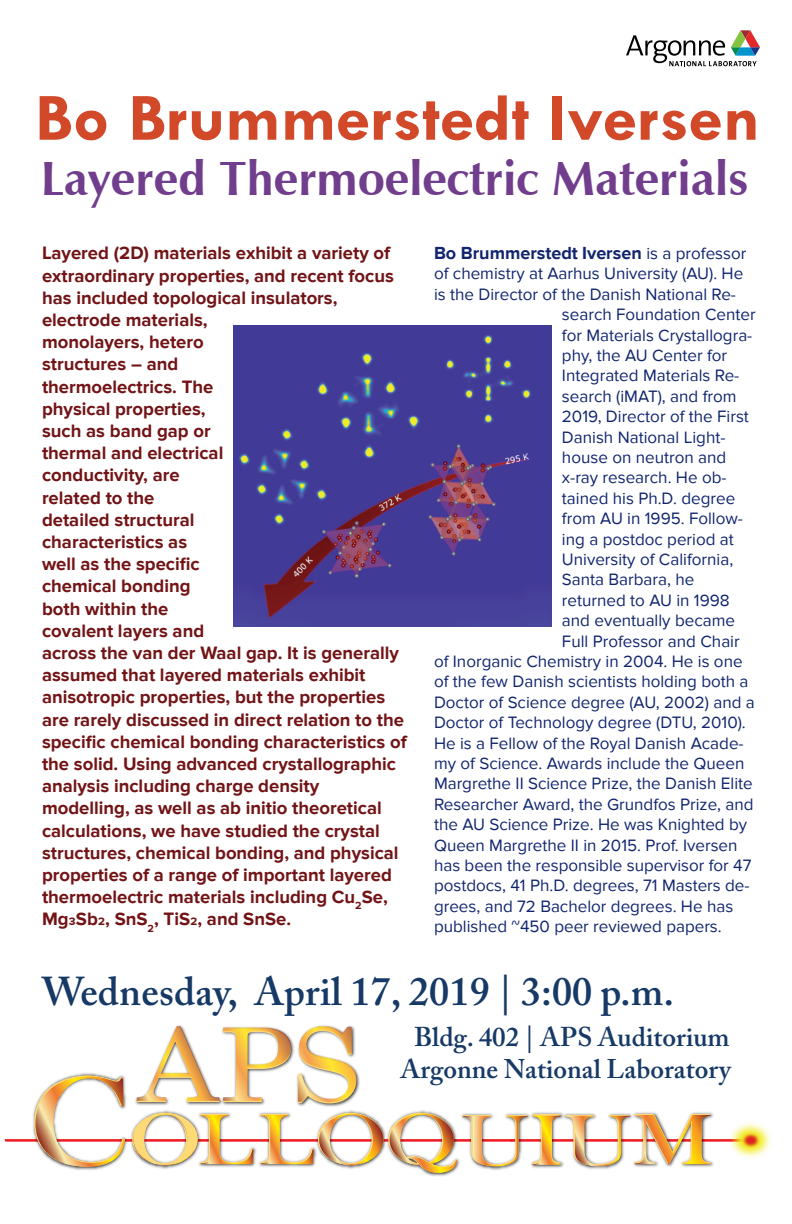
<style>
.page{position:relative;width:792px;height:1224px;background:#fff}
.page>*{position:absolute;margin:0;border:0;box-sizing:border-box;transform-origin:0 0}
.t1{font:700 68px "Tw Cen";color:#d2492a}
.t2{font:700 48px "Zapf Humanist 601 BT";color:#713d8d}
.t3{font:600 40px "Adobe Caslon Pro";letter-spacing:.005em;color:#163966}
.t4{font:600 27px "Adobe Caslon Pro";color:#163966}
.t5{font:600 26.9px "Adobe Caslon Pro";color:#163966}
.t6{font:700 18.5px/22.2px "Proxima Nova";color:#721416}
.t7{font:700 18px "Proxima Nova";color:#10256e}
.t8{font:17px "Proxima Nova";color:#10256e}
.s1{font-weight:400;font-size:17px}
</style>
<div class="page">
<img style="left:755px;top:1123px;width:16px;height:35px">
<svg style="left:4px;top:1026px;width:751px;height:147px"></svg>
<svg style="left:626px;top:30px;width:134px;height:36px"></svg>
<img style="left:233px;top:325px;width:319px;height:302px">
<h1 class="t1" style="left:35px;top:77px;width:726px">Bo Brummerstedt Iversen</h1>
<h2 class="t2" style="left:41px;top:149px;width:710px">Layered Thermoelectric Materials</h2>
<p class="t6" style="left:42px;top:242px;width:366px">Layered (2D) materials exhibit a variety of extraordinary properties, and recent focus has included topological insulators, electrode materials,<br>monolayers, hetero<br>structures – and<br>thermoelectrics. The<br>physical properties,<br>such as band gap or<br>thermal and electrical<br>conductivity, are<br>related to the<br>detailed structural<br>characteristics as<br>well as the specific<br>chemical bonding<br>both within the<br>covalent layers and<br>across the van der Waal gap. It is generally assumed that layered materials exhibit anisotropic properties, but the properties are rarely discussed in direct relation to the specific chemical bonding characteristics of the solid. Using advanced crystallographic analysis including charge density modelling, as well as ab initio theoretical calculations, we have studied the crystal structures, chemical bonding, and physical properties of a range of important layered thermoelectric materials including Cu<sub>2</sub>Se,<br>Mg3Sb2, SnS<sub>2</sub>, TiS2, and SnSe.</p>
<p class="t7" style="left:434px;top:243px;width:314px">Bo Brummerstedt Iversen <span class="s1">is a professor</span></p>
<p class="t8" style="left:434px;top:264px;width:311px">of chemistry at Aarhus University (AU). He</p>
<p class="t8" style="left:434px;top:284px;width:304px">is the Director of the Danish National Re-</p>
<p class="t8" style="left:562px;top:305px;width:195px">search Foundation Center</p>
<p class="t8" style="left:562px;top:325px;width:192px">for Materials Crystallogra-</p>
<p class="t8" style="left:562px;top:346px;width:167px">phy, the AU Center for</p>
<p class="t8" style="left:562px;top:366px;width:179px">Integrated Materials Re-</p>
<p class="t8" style="left:562px;top:386px;width:176px">search (iMAT), and from</p>
<p class="t8" style="left:562px;top:407px;width:188px">2019, Director of the First</p>
<p class="t8" style="left:562px;top:427px;width:165px">Danish National Light-</p>
<p class="t8" style="left:562px;top:448px;width:166px">house on neutron and</p>
<p class="t8" style="left:562px;top:468px;width:166px">x-ray research. He ob-</p>
<p class="t8" style="left:562px;top:488px;width:175px">tained his Ph.D. degree</p>
<p class="t8" style="left:562px;top:509px;width:183px">from AU in 1995. Follow-</p>
<p class="t8" style="left:562px;top:529px;width:173px">ing a postdoc period at</p>
<p class="t8" style="left:562px;top:550px;width:173px">University of California,</p>
<p class="t8" style="left:562px;top:570px;width:134px">Santa Barbara, he</p>
<p class="t8" style="left:562px;top:590px;width:169px">returned to AU in 1998</p>
<p class="t8" style="left:562px;top:611px;width:175px">and eventually became</p>
<p class="t8" style="left:562px;top:631px;width:179px">Full Professor and Chair</p>
<p class="t8" style="left:434px;top:652px;width:310px">of Inorganic Chemistry in 2004. He is one</p>
<p class="t8" style="left:434px;top:672px;width:316px">of the few Danish scientists holding both a</p>
<p class="t8" style="left:434px;top:692px;width:322px">Doctor of Science degree (AU, 2002) and a</p>
<p class="t8" style="left:434px;top:713px;width:313px">Doctor of Technology degree (DTU, 2010).</p>
<p class="t8" style="left:434px;top:733px;width:311px">He is a Fellow of the Royal Danish Acade-</p>
<p class="t8" style="left:434px;top:754px;width:312px">my of Science. Awards include the Queen</p>
<p class="t8" style="left:434px;top:774px;width:320px">Margrethe II Science Prize, the Danish Elite</p>
<p class="t8" style="left:434px;top:794px;width:321px">Researcher Award, the Grundfos Prize, and</p>
<p class="t8" style="left:434px;top:815px;width:315px">the AU Science Prize. He was Knighted by</p>
<p class="t8" style="left:434px;top:835px;width:305px">Queen Margrethe II in 2015. Prof. Iversen</p>
<p class="t8" style="left:434px;top:856px;width:319px">has been the responsible supervisor for 47</p>
<p class="t8" style="left:434px;top:876px;width:317px">postdocs, 41 Ph.D. degrees, 71 Masters de-</p>
<p class="t8" style="left:434px;top:896px;width:301px">grees, and 72 Bachelor degrees. He has</p>
<p class="t8" style="left:434px;top:917px;width:289px">published ~450 peer reviewed papers.</p>
<h3 class="t3" style="left:42px;top:968px;width:634px">Wednesday, April 17, 2019 | 3:00 p.m.</h3>
<h3 class="t4" style="left:414px;top:1021px;width:317px">Bldg. 402 | APS Auditorium</h3>
<h3 class="t5" style="left:401px;top:1053px;width:332px">Argonne National Laboratory</h3>
</div>
